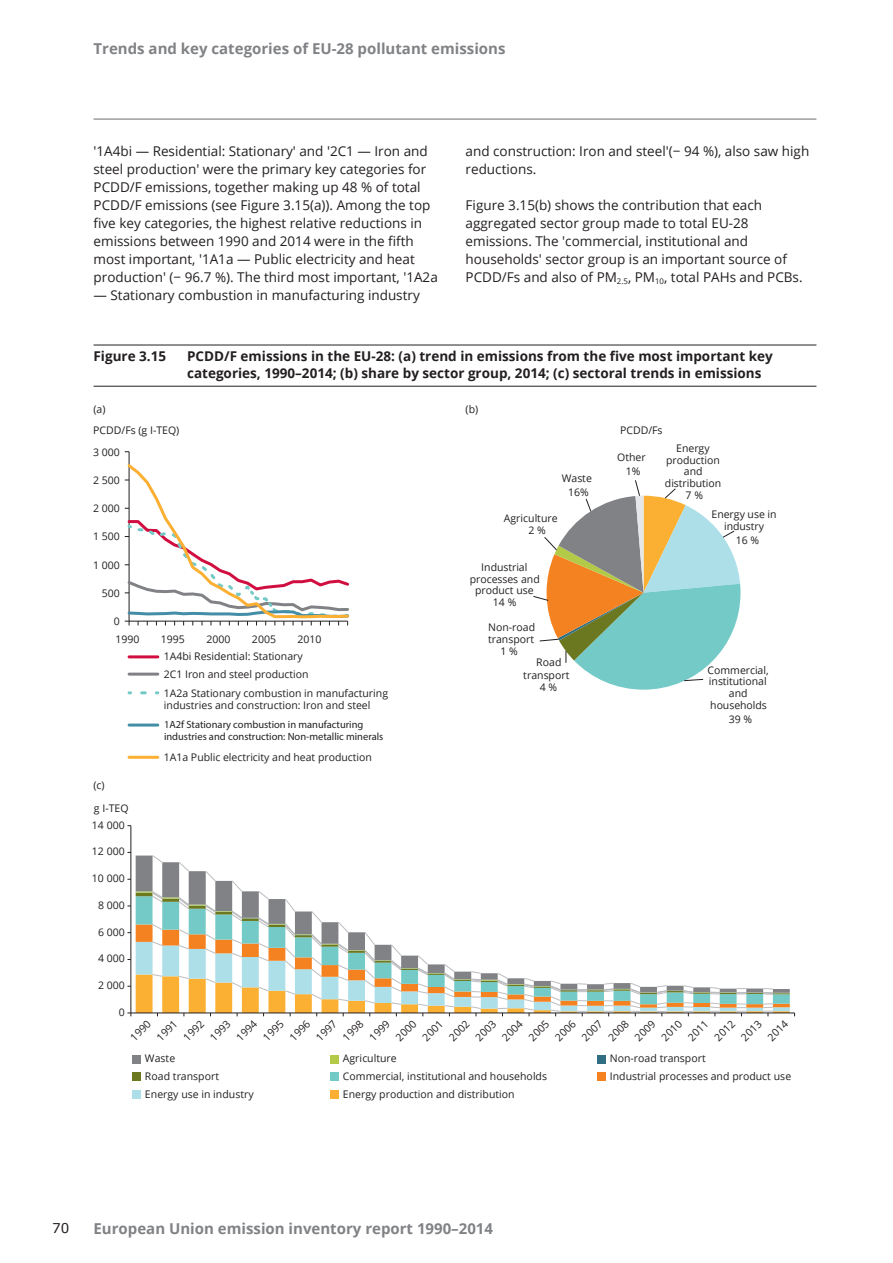
<style>
.page{position:relative;width:893px;height:1263px;background:#fff}
.page>*{position:absolute;margin:0;border:0;box-sizing:border-box;transform-origin:0 0}
.t1{font:700 15px "Open Sans";color:#808285}
.Body_Text{font:13.5px/18px "Open Sans";color:#231f20}
.Figure_Title{font:700 13.5px/16.5px "Open Sans";color:#231f20}
.t2{font:13.5px "Verdana";color:#231f20}
.Note_Source{font:10.5px/11.7px "Open Sans";color:#231f20;text-align:center}
.t3{font:10.5px/12.1px "Myriad Pro";color:#231f20}
</style>
<div class="page">
<hr style="left:94px;top:119px;width:722px;height:1px;background:#6c6d70">
<hr style="left:129px;top:452px;width:1px;height:169px;background:#231f20">
<svg style="left:125px;top:461px;width:224px;height:164px"></svg>
<hr style="left:129px;top:655px;width:29px;height:3px;background:#d10e40">
<hr style="left:129px;top:673px;width:29px;height:3px;background:#808285">
<svg style="left:142px;top:691px;width:16px;height:3px"></svg>
<hr style="left:129px;top:723px;width:29px;height:3px;background:#438ea6">
<hr style="left:129px;top:756px;width:29px;height:3px;background:#fbb033">
<svg style="left:533px;top:480px;width:207px;height:210px"></svg>
<svg style="left:152px;top:855px;width:90px;height:36px"></svg>
<hr style="left:130px;top:826px;width:1px;height:187px;background:#231f20">
<svg style="left:127px;top:891px;width:668px;height:125px"></svg>
<div style="left:132px;top:1055px;width:9px;height:8px;background:#808285"></div>
<div style="left:330px;top:1055px;width:9px;height:8px;background:#b3ca49"></div>
<div style="left:597px;top:1055px;width:9px;height:8px;background:#306f83"></div>
<div style="left:132px;top:1073px;width:9px;height:8px;background:#6b781f"></div>
<div style="left:330px;top:1073px;width:9px;height:8px;background:#73cac7"></div>
<div style="left:597px;top:1073px;width:9px;height:8px;background:#f58220"></div>
<div style="left:132px;top:1090px;width:9px;height:9px;background:#addfe9"></div>
<div style="left:330px;top:1090px;width:9px;height:9px;background:#fbb033"></div>
<hr style="left:94px;top:345px;width:722px;height:1px;background:#231f20">
<hr style="left:94px;top:386px;width:722px;height:1px;background:#231f20">
<h1 class="t1" style="left:94px;top:38px;width:413px">Trends and key categories of EU-28 pollutant emissions</h1>
<p class="Body_Text" style="left:94px;top:142px;width:346px">'1A4bi — Residential: Stationary' and '2C1 — Iron and steel production' were the primary key categories for PCDD/F emissions, together making up 48 % of total PCDD/F emissions (see Figure 3.15(a)). Among the top five key categories, the highest relative reductions in emissions between 1990 and 2014 were in the fifth most important, '1A1a — Public electricity and heat production' (− 96.7 %). The third most important, '1A2a</p>
<p class="Body_Text" style="left:94px;top:286px;width:328px">— Stationary combustion in manufacturing industry</p>
<p class="Body_Text" style="left:466px;top:142px;width:345px">and construction: Iron and steel'(− 94 %), also saw high reductions.</p>
<p class="Body_Text" style="left:466px;top:196px;width:338px">Figure 3.15(b) shows the contribution that each aggregated sector group made to total EU-28 emissions. The 'commercial, institutional and households' sector group is an important source of PCDD/Fs and also of PM<sub>2.5</sub>, PM<sub>10</sub>, total PAHs and PCBs.</p>
<p class="Figure_Title" style="left:94px;top:348px;width:74px">Figure 3.15</p>
<p class="Figure_Title" style="left:187px;top:348px;width:587px">PCDD/F emissions in the EU-28: (a) trend in emissions from the five most important key categories, 1990–2014; (b) share by sector group, 2014; (c) sectoral trends in emissions</p>
<p class="Note_Source" style="left:94px;top:403px;width:14px">(a)</p>
<p class="Note_Source" style="left:466px;top:403px;width:14px">(b)</p>
<p class="Note_Source" style="left:93px;top:424px;width:88px">PCDD/Fs (g I-TEQ)</p>
<p class="Note_Source" style="left:93px;top:446px;width:28px">3 000</p>
<p class="Note_Source" style="left:93px;top:474px;width:28px">2 500</p>
<p class="Note_Source" style="left:93px;top:502px;width:28px">2 000</p>
<p class="Note_Source" style="left:93px;top:530px;width:28px">1 500</p>
<p class="Note_Source" style="left:93px;top:559px;width:28px">1 000</p>
<p class="Note_Source" style="left:102px;top:587px;width:20px">500</p>
<p class="Note_Source" style="left:114px;top:615px;width:8px">0</p>
<p class="Note_Source" style="left:115px;top:633px;width:26px">1990</p>
<p class="Note_Source" style="left:161px;top:633px;width:26px">1995</p>
<p class="Note_Source" style="left:206px;top:633px;width:26px">2000</p>
<p class="Note_Source" style="left:252px;top:633px;width:26px">2005</p>
<p class="Note_Source" style="left:164px;top:630px;width:159px;line-height:17.5px;text-align:left;text-indent:134px">2010<br>1A4bi Residential: Stationary<br>2C1 Iron and steel production</p>
<p class="Note_Source" style="left:164px;top:687px;width:226px;line-height:12.1px;text-align:left">1A2a Stationary combustion in manufacturing industries and construction: Iron and steel</p>
<p class="t3" style="left:164px;top:719px;width:221px">1A2f Stationary combustion in manufacturing industries and construction: Non-metallic minerals</p>
<p class="Note_Source" style="left:94px;top:779px;width:13px">(c)</p>
<p class="Note_Source" style="left:94px;top:802px;width:36px">g I-TEQ</p>
<p class="Note_Source" style="left:92px;top:819px;width:34px">14 000</p>
<p class="Note_Source" style="left:92px;top:845px;width:34px">12 000</p>
<p class="Note_Source" style="left:92px;top:872px;width:34px">10 000</p>
<p class="Note_Source" style="left:98px;top:899px;width:28px">8 000</p>
<p class="Note_Source" style="left:98px;top:926px;width:28px">6 000</p>
<p class="Note_Source" style="left:98px;top:952px;width:28px">4 000</p>
<p class="Note_Source" style="left:98px;top:979px;width:28px">2 000</p>
<p class="Note_Source" style="left:119px;top:1006px;width:8px">0</p>
<p class="Note_Source" style="left:164px;top:751px;width:209px">1A1a Public electricity and heat production</p>
<p class="Note_Source" style="left:562px;top:471px;width:32px;line-height:13.8px">Waste<br>16%</p>
<p class="Note_Source" style="left:528px;top:512px;width:31px;line-height:12.5px;text-align:left;text-indent:-25px">Agriculture<br>2 %</p>
<p class="Note_Source" style="left:470px;top:561px;width:72px">Industrial processes and product use</p>
<p class="Note_Source" style="left:493px;top:596px;width:25px">14 %</p>
<p class="Note_Source" style="left:488px;top:620px;width:48px;line-height:12.6px;text-align:left">Non-road transport</p>
<p class="Note_Source" style="left:501px;top:645px;width:19px">1 %</p>
<p class="Note_Source" style="left:523px;top:656px;width:48px;line-height:12.3px">Road transport<br>4 %</p>
<p class="Note_Source" style="left:620px;top:424px;width:44px">PCDD/Fs</p>
<p class="Note_Source" style="left:617px;top:450px;width:30px;line-height:13.8px">Other<br>1%</p>
<p class="Note_Source" style="left:665px;top:442px;width:58px">Energy production and distribution</p>
<p class="Note_Source" style="left:711px;top:508px;width:67px">Energy use in industry</p>
<p class="Note_Source" style="left:686px;top:489px;width:19px">7 %</p>
<p class="Note_Source" style="left:736px;top:534px;width:25px">16 %</p>
<p class="Note_Source" style="left:707px;top:664px;width:63px">Commercial, institutional and households</p>
<p class="Note_Source" style="left:729px;top:713px;width:25px">39 %</p>
<p class="Note_Source" style="left:128px;top:1035px;width:26px;rotate:-45deg">1990</p>
<p class="Note_Source" style="left:154px;top:1035px;width:26px;rotate:-45deg">1991</p>
<p class="Note_Source" style="left:181px;top:1035px;width:26px;rotate:-45deg">1992</p>
<p class="Note_Source" style="left:207px;top:1035px;width:26px;rotate:-45deg">1993</p>
<p class="Note_Source" style="left:234px;top:1035px;width:26px;rotate:-45deg">1994</p>
<p class="Note_Source" style="left:260px;top:1035px;width:26px;rotate:-45deg">1995</p>
<p class="Note_Source" style="left:287px;top:1035px;width:26px;rotate:-45deg">1996</p>
<p class="Note_Source" style="left:314px;top:1035px;width:26px;rotate:-45deg">1997</p>
<p class="Note_Source" style="left:340px;top:1035px;width:26px;rotate:-45deg">1998</p>
<p class="Note_Source" style="left:367px;top:1035px;width:26px;rotate:-45deg">1999</p>
<p class="Note_Source" style="left:393px;top:1035px;width:26px;rotate:-45deg">2000</p>
<p class="Note_Source" style="left:420px;top:1035px;width:26px;rotate:-45deg">2001</p>
<p class="Note_Source" style="left:446px;top:1035px;width:26px;rotate:-45deg">2002</p>
<p class="Note_Source" style="left:473px;top:1035px;width:26px;rotate:-45deg">2003</p>
<p class="Note_Source" style="left:499px;top:1035px;width:26px;rotate:-45deg">2004</p>
<p class="Note_Source" style="left:526px;top:1035px;width:26px;rotate:-45deg">2005</p>
<p class="Note_Source" style="left:553px;top:1035px;width:26px;rotate:-45deg">2006</p>
<p class="Note_Source" style="left:579px;top:1035px;width:26px;rotate:-45deg">2007</p>
<p class="Note_Source" style="left:606px;top:1035px;width:26px;rotate:-45deg">2008</p>
<p class="Note_Source" style="left:632px;top:1034px;width:26px;rotate:-45deg">2009</p>
<p class="Note_Source" style="left:659px;top:1034px;width:26px;rotate:-45deg">2010</p>
<p class="Note_Source" style="left:685px;top:1034px;width:26px;rotate:-45deg">2011</p>
<p class="Note_Source" style="left:712px;top:1034px;width:26px;rotate:-45deg">2012</p>
<p class="Note_Source" style="left:738px;top:1034px;width:26px;rotate:-45deg">2013</p>
<p class="Note_Source" style="left:765px;top:1034px;width:26px;rotate:-45deg">2014</p>
<p class="Note_Source" style="left:145px;top:1052px;width:32px">Waste</p>
<p class="Note_Source" style="left:343px;top:1052px;width:55px">Agriculture</p>
<p class="Note_Source" style="left:610px;top:1052px;width:98px">Non-road transport</p>
<p class="Note_Source" style="left:145px;top:1070px;width:76px">Road transport</p>
<p class="Note_Source" style="left:343px;top:1070px;width:206px">Commercial, institutional and households</p>
<p class="Note_Source" style="left:610px;top:1070px;width:183px">Industrial processes and product use</p>
<p class="Note_Source" style="left:145px;top:1088px;width:110px">Energy use in industry</p>
<p class="Note_Source" style="left:343px;top:1088px;width:173px">Energy production and distribution</p>
<p class="t2" style="left:52px;top:1219px;width:19px">70</p>
<h1 class="t1" style="left:94px;top:1218px;width:401px">European Union emission inventory report 1990–2014</h1>
</div>
